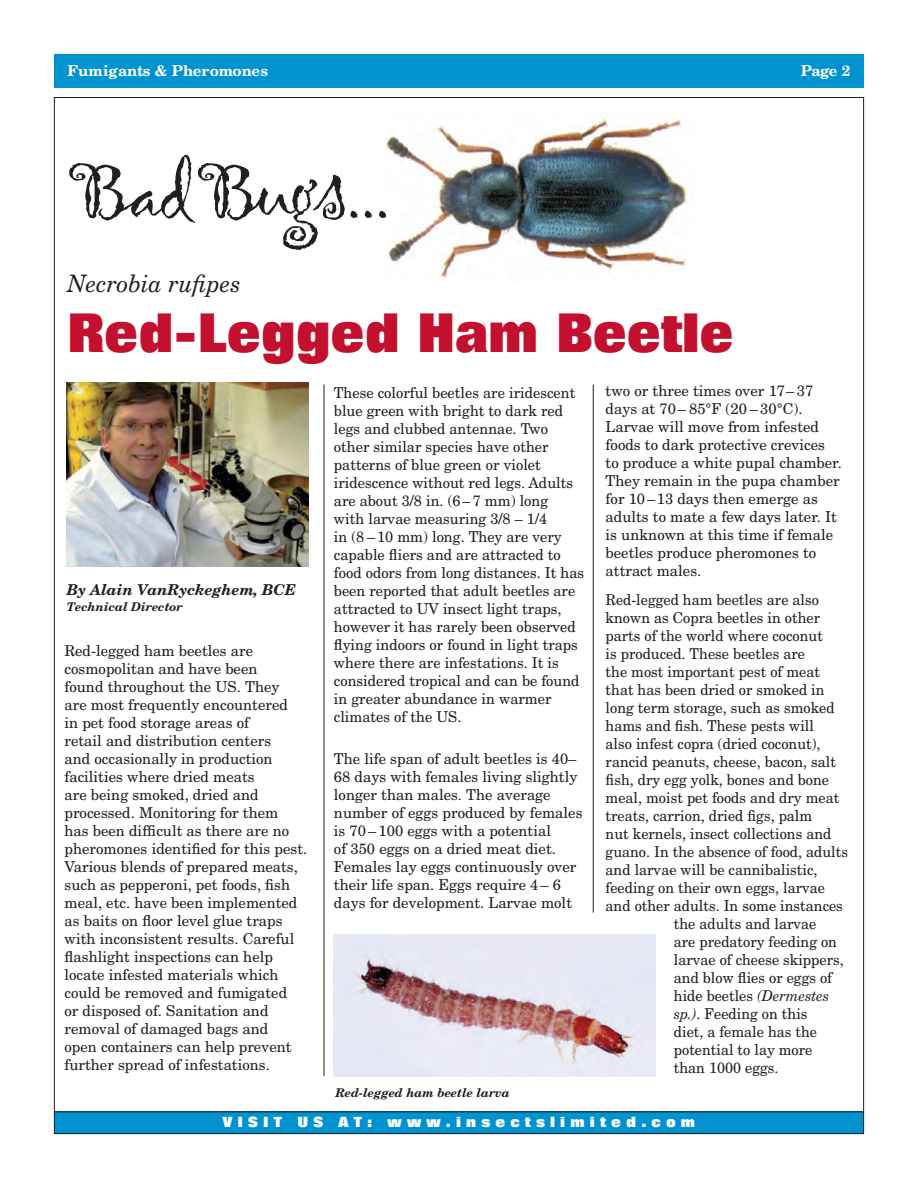
<style>
.page{position:relative;width:918px;height:1188px;background:#fff}
.page>*{position:absolute;margin:0;border:0;box-sizing:border-box;transform-origin:0 0}
.t1{font:81px "Gigi";letter-spacing:-.08em;color:#231f20;scale:1.1 1}
.t2{font:800 54px "Folio";color:#c3102f;scale:.92 1}
.t3{font:italic 24px "New Century Schlbk";color:#231f20;scale:.96 1}
.t4{font:15px/18px "New Century Schlbk";color:#231f20}
.t5{font:15px "New Century Schlbk";color:#231f20;scale:.96 1}
.t6{font:700 15px "New Century Schlbk";color:#fff}
.t7{font:italic 700 15px "New Century Schlbk";color:#231f20}
.t8{font:800 14.25px "Folio";color:#fff}
.t9{font:italic 700 12px "New Century Schlbk";color:#231f20}
.s1{font-style:italic}
</style>
<div class="page">
<img style="left:385px;top:119px;width:302px;height:161px">
<div style="left:54px;top:1112px;width:810px;height:22px;background:#0093d0"></div>
<div style="left:54px;top:54px;width:810px;height:34px;background:#0093d0"></div>
<hr style="left:54px;top:1112px;width:810px;height:1px;background:#231f20">
<hr style="left:324px;top:384px;width:1px;height:692px;background:#231f20">
<hr style="left:593px;top:384px;width:1px;height:529px;background:#231f20">
<img style="left:67px;top:383px;width:241px;height:183px">
<img style="left:334px;top:935px;width:322px;height:141px">
<p class="t6" style="left:68px;top:62px;width:202px">Fumigants &amp; Pheromones</p>
<p class="t6" style="left:801px;top:62px;width:51px">Page 2</p>
<h1 class="t1" style="left:68px;top:140px;width:297px">Bad Bugs...</h1>
<h3 class="t3" style="left:68px;top:269px;width:182px">Necrobia rufipes</h3>
<h2 class="t2" style="left:68px;top:302px;width:726px">Red-Legged Ham Beetle</h2>
<p class="t7" style="left:67px;top:580px;width:231px">By Alain VanRyckeghem, BCE</p>
<p class="t9" style="left:67px;top:599px;width:117px">Technical Director</p>
<p class="t4" style="left:64px;top:641px;width:244px">Red-legged ham beetles are cosmopolitan and have been<br>found throughout the US. They<br>are most frequently encountered<br>in pet food storage areas of<br>retail and distribution centers<br>and occasionally in production facilities where dried meats<br>are being smoked, dried and processed. Monitoring for them<br>has been difficult as there are no pheromones identified for this pest.<br>Various blends of prepared meats, such as pepperoni, pet foods, fish meal, etc. have been implemented as baits on floor level glue traps with inconsistent results. Careful flashlight inspections can help locate infested materials which could be removed and fumigated<br>or disposed of. Sanitation and removal of damaged bags and<br>open containers can help prevent further spread of infestations.</p>
<p class="t4" style="left:334px;top:383px;width:252px">These colorful beetles are iridescent blue green with bright to dark red legs and clubbed antennae. Two other similar species have other patterns of blue green or violet iridescence without red legs. Adults are about 3/8 in. (6 – 7 mm) long<br>with larvae measuring 3/8 – 1/4<br>in (8 – 10 mm) long. They are very capable fliers and are attracted to food odors from long distances. It has been reported that adult beetles are attracted to UV insect light traps, however it has rarely been observed flying indoors or found in light traps where there are infestations. It is considered tropical and can be found in greater abundance in warmer climates of the US.</p>
<p class="t4" style="left:334px;top:750px;width:250px">The life span of adult beetles is 40– 68 days with females living slightly longer than males. The average number of eggs produced by females is 70 – 100 eggs with a potential<br>of 350 eggs on a dried meat diet.<br>Females lay eggs continuously over their life span. Eggs require 4 – 6 days for development. Larvae molt</p>
<p class="t9" style="left:335px;top:1085px;width:176px">Red-legged ham beetle larva</p>
<p class="t4" style="left:606px;top:382px;width:238px">two or three times over 17– 37 days at 70– 85°F (20 – 30°C).<br>Larvae will move from infested foods to dark protective crevices to produce a white pupal chamber.<br>They remain in the pupa chamber for 10 –13 days then emerge as adults to mate a few days later. It is unknown at this time if female beetles produce pheromones to attract males.</p>
<p class="t5" style="left:606px;top:591px;width:224px">Red-legged ham beetles are also</p>
<p class="t5" style="left:606px;top:609px;width:225px">known as Copra beetles in other</p>
<p class="t5" style="left:606px;top:627px;width:228px">parts of the world where coconut</p>
<p class="t5" style="left:606px;top:645px;width:209px">is produced. These beetles are</p>
<p class="t5" style="left:606px;top:663px;width:225px">the most important pest of meat</p>
<p class="t5" style="left:606px;top:681px;width:230px">that has been dried or smoked in</p>
<p class="t5" style="left:606px;top:699px;width:240px">long term storage, such as smoked</p>
<p class="t5" style="left:606px;top:717px;width:218px">hams and fish. These pests will</p>
<p class="t5" style="left:606px;top:735px;width:225px">also infest copra (dried coconut),</p>
<p class="t5" style="left:606px;top:753px;width:242px">rancid peanuts, cheese, bacon, salt</p>
<p class="t5" style="left:606px;top:771px;width:234px">fish, dry egg yolk, bones and bone</p>
<p class="t5" style="left:606px;top:789px;width:245px">meal, moist pet foods and dry meat</p>
<p class="t5" style="left:606px;top:807px;width:217px">treats, carrion, dried figs, palm</p>
<p class="t5" style="left:606px;top:825px;width:237px">nut kernels, insect collections and</p>
<p class="t5" style="left:606px;top:843px;width:254px">guano. In the absence of food, adults</p>
<p class="t5" style="left:606px;top:861px;width:222px">and larvae will be cannibalistic,</p>
<p class="t5" style="left:606px;top:879px;width:230px">feeding on their own eggs, larvae</p>
<p class="t5" style="left:606px;top:897px;width:249px">and other adults. In some instances</p>
<p class="t5" style="left:674px;top:915px;width:150px">the adults and larvae</p>
<p class="t5" style="left:674px;top:933px;width:171px">are predatory feeding on</p>
<p class="t5" style="left:674px;top:951px;width:178px">larvae of cheese skippers,</p>
<p class="t5" style="left:674px;top:969px;width:166px">and blow flies or eggs of</p>
<p class="t5" style="left:674px;top:987px;width:163px">hide beetles <span class="s1">(Dermestes</span></p>
<p class="t5" style="left:674px;top:1005px;width:141px"><span class="s1">sp.)</span>. Feeding on this</p>
<p class="t5" style="left:674px;top:1023px;width:151px">diet, a female has the</p>
<p class="t5" style="left:674px;top:1041px;width:146px">potential to lay more</p>
<p class="t5" style="left:674px;top:1059px;width:110px">than 1000 eggs.</p>
<p class="t8" style="left:223px;top:1114px;width:474px">V I S I T U S A T : w w w . i n s e c t s l i m i t e d . c o m</p>
</div>
